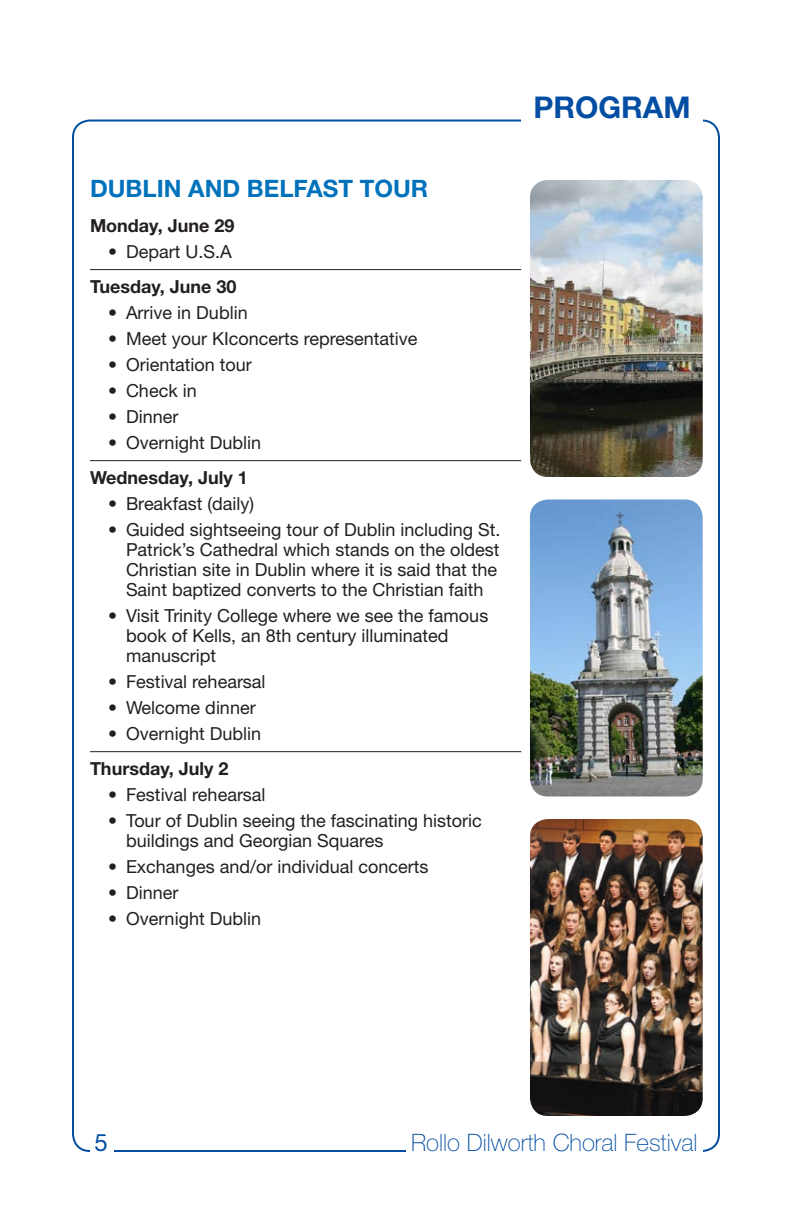
<style>
.page{position:relative;width:792px;height:1224px;background:#fff}
.page>*{position:absolute;margin:0;border:0;box-sizing:border-box;transform-origin:0 0}
.t1{font:700 30px "Helvetica Neue LT Std";color:#034ea2}
.t2{font:100 24px "Helvetica Neue LT Std";color:#034ea2}
.dates_-_program{font:700 24px "Helvetica Neue LT Std";color:#0072bc}
.t3{font:24px "Helvetica Neue LT Std";color:#034ea2}
.program_bullets{font:18px/20px "Helvetica Neue LT Std";color:#231f20}
.dates_-_program-2{font:700 18px "Helvetica Neue LT Std";color:#231f20}
</style>
<div class="page">
<hr style="left:90px;top:269px;width:431px;height:1px;background:#231f20">
<hr style="left:90px;top:460px;width:431px;height:1px;background:#231f20">
<hr style="left:90px;top:751px;width:431px;height:1px;background:#231f20">
<img style="left:530px;top:180px;width:173px;height:297px">
<img style="left:530px;top:500px;width:173px;height:296px">
<img style="left:530px;top:819px;width:173px;height:297px">
<p class="dates_-_program" style="left:90px;top:174px;width:340px">DUBLIN AND BELFAST TOUR</p>
<p class="dates_-_program-2" style="left:90px;top:215px;width:146px">Monday, June 29</p>
<p class="program_bullets" style="left:108px;top:242px;width:125px">• Depart U.S.A</p>
<p class="dates_-_program-2" style="left:90px;top:276px;width:148px">Tuesday, June 30</p>
<p class="program_bullets" style="left:108px;top:303px;width:141px">• Arrive in Dublin</p>
<p class="program_bullets" style="left:108px;top:329px;width:311px">• Meet your KIconcerts representative</p>
<p class="program_bullets" style="left:108px;top:355px;width:145px">• Orientation tour</p>
<p class="program_bullets" style="left:108px;top:381px;width:90px">• Check in</p>
<p class="program_bullets" style="left:108px;top:407px;width:72px">• Dinner</p>
<p class="program_bullets" style="left:108px;top:433px;width:155px">• Overnight Dublin</p>
<p class="dates_-_program-2" style="left:90px;top:467px;width:159px">Wednesday, July 1</p>
<p class="program_bullets" style="left:108px;top:494px;width:147px">• Breakfast (daily)</p>
<p class="program_bullets" style="left:126px;top:520px;width:376px;text-indent:-18px">• Guided sightseeing tour of Dublin including St.<br>Patrick’s Cathedral which stands on the oldest Christian site in Dublin where it is said that the Saint baptized converts to the Christian faith</p>
<p class="program_bullets" style="left:126px;top:606px;width:364px;text-indent:-18px">• Visit Trinity College where we see the famous book of Kells, an 8th century illuminated manuscript</p>
<p class="program_bullets" style="left:108px;top:672px;width:159px">• Festival rehearsal</p>
<p class="program_bullets" style="left:108px;top:698px;width:149px">• Welcome dinner</p>
<p class="program_bullets" style="left:108px;top:724px;width:155px">• Overnight Dublin</p>
<p class="dates_-_program-2" style="left:90px;top:758px;width:140px">Thursday, July 2</p>
<p class="program_bullets" style="left:108px;top:785px;width:159px">• Festival rehearsal</p>
<p class="program_bullets" style="left:126px;top:811px;width:357px;text-indent:-18px">• Tour of Dublin seeing the fascinating historic buildings and Georgian Squares</p>
<p class="program_bullets" style="left:108px;top:857px;width:322px">• Exchanges and/or individual concerts</p>
<p class="program_bullets" style="left:108px;top:883px;width:72px">• Dinner</p>
<p class="program_bullets" style="left:108px;top:909px;width:155px">• Overnight Dublin</p>
<p class="t1" style="left:533px;top:89px;width:159px">PROGRAM</p>
<h2 class="t3" style="left:95px;top:1128px;width:15px">5</h2>
<h2 class="t2" style="left:411px;top:1129px;width:288px">Rollo Dilworth Choral Festival</h2>
</div>
